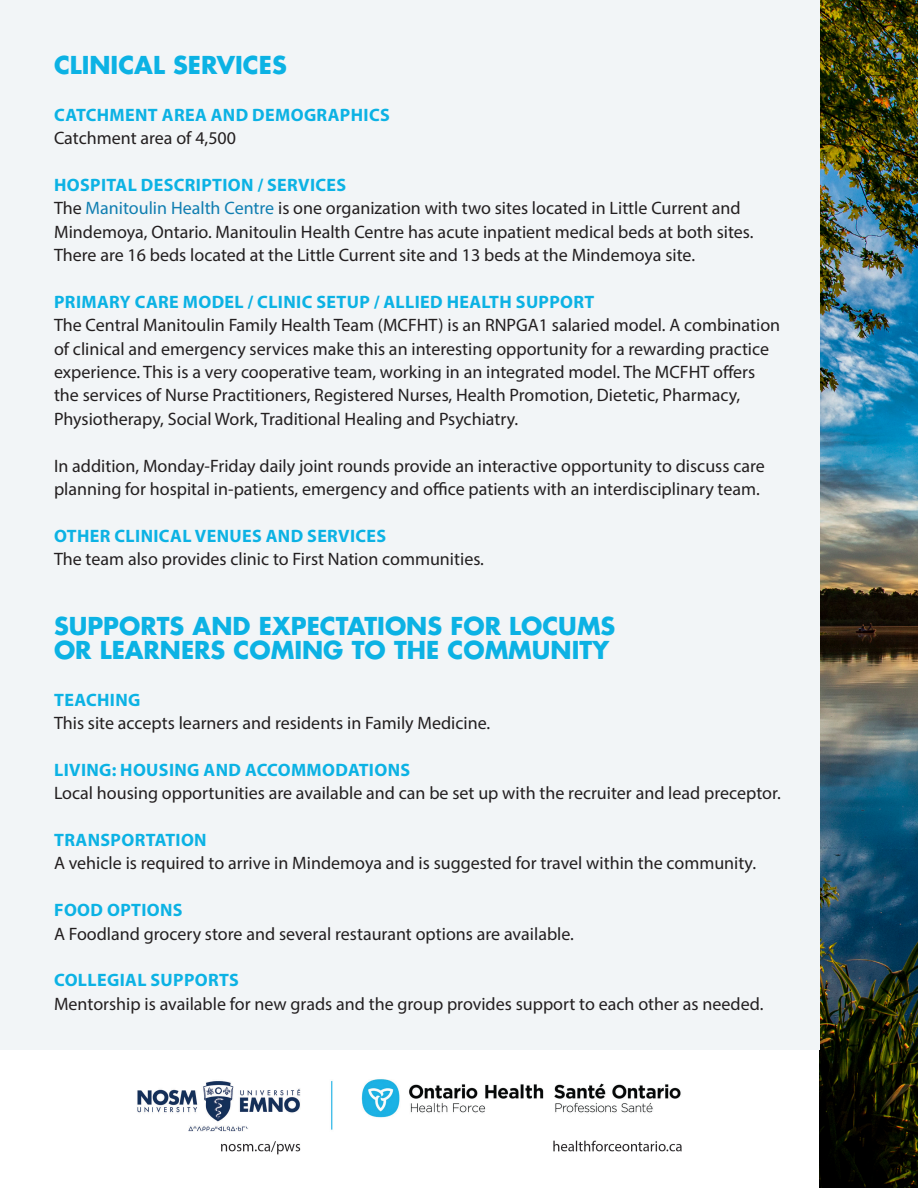
<style>
.page{position:relative;width:918px;height:1188px;background:#fff}
.page>*{position:absolute;margin:0;border:0;box-sizing:border-box;transform-origin:0 0}
.Heading{font:700 24px "Futura Std";color:#0cb2e4}
.Text{font:18px/23.4px "Myriad Pro";color:#231f20}
.Subhead{font:700 18px "Myriad Pro";letter-spacing:.02em;color:#0cb2e4}
.Text-2{font:700 18px "Myriad Pro";letter-spacing:.02em;color:#0cb2e4}
.s1{color:#107eb1}
</style>
<div class="page">
<img style="left:820px;top:0;width:98px;height:1188px">
<div style="left:0;top:0;width:820px;height:1050px;background:#f2f5f7"></div>
<img style="left:137px;top:1079px;width:545px;height:76px">
<p class="Heading" style="left:54px;top:49px;width:234px">CLINICAL SERVICES</p>
<p class="Subhead" style="left:54px;top:103px;width:337px">CATCHMENT AREA AND DEMOGRAPHICS</p>
<p class="Text" style="left:54px;top:126px;width:184px">Catchment area of 4,500</p>
<p class="Subhead" style="left:54px;top:173px;width:294px">HOSPITAL DESCRIPTION / SERVICES</p>
<p class="Text" style="left:54px;top:196px;width:701px">The <span class="s1">Manitoulin Health Centre</span> is one organization with two sites located in Little Current and<br>Mindemoya, Ontario. Manitoulin Health Centre has acute inpatient medical beds at both sites.<br>There are 16 beds located at the Little Current site and 13 beds at the Mindemoya site.</p>
<p class="Text-2" style="left:54px;top:290px;width:542px">PRIMARY CARE MODEL / CLINIC SETUP / ALLIED HEALTH SUPPORT</p>
<p class="Text" style="left:54px;top:313px;width:728px">The Central Manitoulin Family Health Team (MCFHT) is an RNPGA1 salaried model. A combination of clinical and emergency services make this an interesting opportunity for a rewarding practice experience. This is a very cooperative team, working in an integrated model. The MCFHT offers the services of Nurse Practitioners, Registered Nurses, Health Promotion, Dietetic, Pharmacy, Physiotherapy, Social Work, Traditional Healing and Psychiatry.</p>
<p class="Text" style="left:54px;top:454px;width:712px">In addition, Monday-Friday daily joint rounds provide an interactive opportunity to discuss care planning for hospital in-patients, emergency and office patients with an interdisciplinary team.</p>
<p class="Subhead" style="left:54px;top:524px;width:334px">OTHER CLINICAL VENUES AND SERVICES</p>
<p class="Text" style="left:54px;top:547px;width:432px">The team also provides clinic to First Nation communities.</p>
<p class="Heading" style="left:54px;top:610px;width:563px">SUPPORTS AND EXPECTATIONS FOR LOCUMS</p>
<p class="Heading" style="left:54px;top:634px;width:557px">OR LEARNERS COMING TO THE COMMUNITY</p>
<p class="Subhead" style="left:54px;top:688px;width:88px">TEACHING</p>
<p class="Text" style="left:54px;top:711px;width:438px">This site accepts learners and residents in Family Medicine.</p>
<p class="Subhead" style="left:54px;top:758px;width:358px">LIVING: HOUSING AND ACCOMMODATIONS</p>
<p class="Text" style="left:54px;top:781px;width:728px">Local housing opportunities are available and can be set up with the recruiter and lead preceptor.</p>
<p class="Subhead" style="left:54px;top:828px;width:154px">TRANSPORTATION</p>
<p class="Text" style="left:54px;top:851px;width:704px">A vehicle is required to arrive in Mindemoya and is suggested for travel within the community.</p>
<p class="Subhead" style="left:54px;top:898px;width:130px">FOOD OPTIONS</p>
<p class="Text" style="left:54px;top:922px;width:522px">A Foodland grocery store and several restaurant options are available.</p>
<p class="Subhead" style="left:54px;top:969px;width:186px">COLLEGIAL SUPPORTS</p>
<p class="Text" style="left:54px;top:992px;width:711px">Mentorship is available for new grads and the group provides support to each other as needed.</p>
</div>
